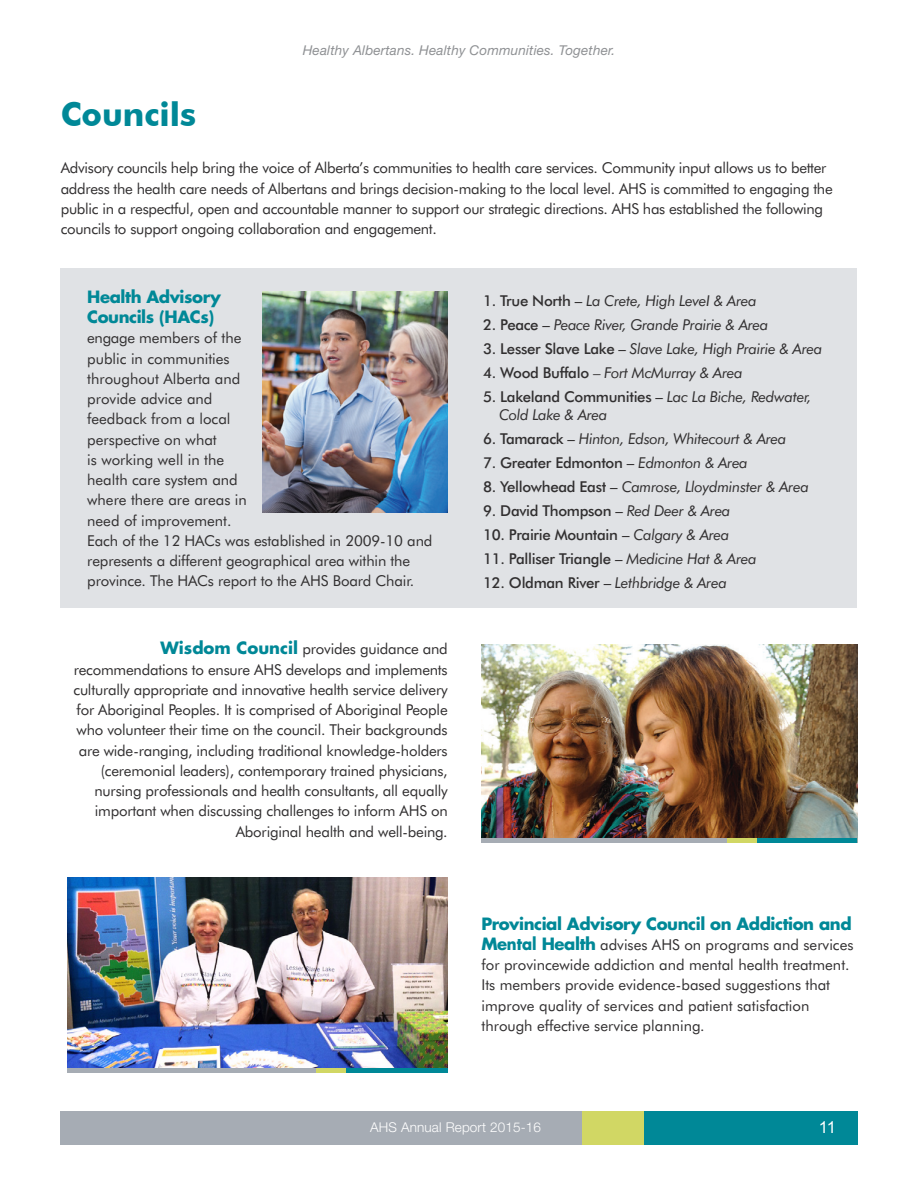
<style>
.page{position:relative;width:918px;height:1188px;background:#fff}
.page>*{position:absolute;margin:0;border:0;box-sizing:border-box;transform-origin:0 0}
.body_text{font:700 33px "Futura BT";color:#008897}
.body_text-2{font:700 16.5px/20.2px "Futura Std";letter-spacing:-.025em;color:#008897}
.t1{font:16.5px "Arial";color:#fff}
.body_text-3{font:15px/20.2px "Futura BT";letter-spacing:-.015em;color:#312f30}
.body_text-4{font:italic 15px/18px "Futura BT";letter-spacing:-.02em;color:#312f30}
.body_text-5{font:500 15px "Futura BT";letter-spacing:-.02em;color:#312f30}
.t2{font:italic 13.5px "Helvetica Neue LT Std";letter-spacing:.01em;color:#8f9194}
.t3{font:300 13.5px "Helvetica Neue LT Std";letter-spacing:.01em;color:#fff}
.s1{font-family:"Futura Std";font-weight:700;font-size:16.5px;color:#008897}
.s2{font-weight:500;font-style:normal}
.s3{font-style:normal}
.s4{font-weight:400;font-style:italic}
</style>
<div class="page">
<div style="left:639px;top:1112px;width:218px;height:33px;background:#008897"></div>
<div style="left:580px;top:1112px;width:64px;height:33px;background:#d1d764"></div>
<div style="left:60px;top:1112px;width:522px;height:33px;background:#a6acb4"></div>
<div style="left:61px;top:268px;width:796px;height:340px;background:#e0e2e5"></div>
<img style="left:482px;top:645px;width:375px;height:193px">
<img style="left:68px;top:877px;width:380px;height:191px">
<img style="left:262px;top:291px;width:186px;height:221px">
<div style="left:344px;top:1068px;width:104px;height:5px;background:#008897"></div>
<div style="left:316px;top:1068px;width:30px;height:5px;background:#d1d764"></div>
<div style="left:68px;top:1068px;width:248px;height:5px;background:#a6acb4"></div>
<div style="left:754px;top:838px;width:103px;height:5px;background:#008897"></div>
<div style="left:727px;top:838px;width:30px;height:5px;background:#d1d764"></div>
<div style="left:482px;top:838px;width:245px;height:5px;background:#a6acb4"></div>
<p class="body_text" style="left:61px;top:95px;width:137px">Councils</p>
<p class="t2" style="left:303px;top:42px;width:314px">Healthy Albertans. Healthy Communities. Together.</p>
<p class="body_text-3" style="left:61px;top:158px;width:774px">Advisory councils help bring the voice of Alberta’s communities to health care services. Community input allows us to better address the health care needs of Albertans and brings decision-making to the local level. AHS is committed to engaging the public in a respectful, open and accountable manner to support our strategic directions. AHS has established the following councils to support ongoing collaboration and engagement.</p>
<p class="body_text-2" style="left:87px;top:286px;width:135px">Health Advisory<br>Councils (HACs)</p>
<p class="body_text-3" style="left:87px;top:328px;width:347px">engage members of the<br>public in communities<br>throughout Alberta and<br>provide advice and<br>feedback from a local<br>perspective on what<br>is working well in the<br>health care system and<br>where there are areas in<br>need of improvement.<br>Each of the 12 HACs was established in 2009-10 and represents a different geographical area within the province. The HACs report to the AHS Board Chair.</p>
<p class="body_text-3" style="left:73px;top:639px;width:376px;text-align:right"><span class="s1">Wisdom Council</span> provides guidance and recommendations to ensure AHS develops and implements culturally appropriate and innovative health service delivery for Aboriginal Peoples. It is comprised of Aboriginal People who volunteer their time on the council. Their backgrounds are wide-ranging, including traditional knowledge-holders (ceremonial leaders), contemporary trained physicians, nursing professionals and health consultants, all equally important when discussing challenges to inform AHS on Aboriginal health and well-being.</p>
<p class="body_text-4" style="left:483px;top:291px;width:275px"><span class="s2">1. True North –</span> La Crete, High LeveI &amp; Area</p>
<p class="body_text-4" style="left:483px;top:315px;width:287px"><span class="s2">2. Peace –</span> Peace River, Grande Prairie &amp; Area</p>
<p class="body_text-4" style="left:483px;top:339px;width:341px"><span class="s2">3. Lesser Slave Lake –</span> Slave Lake, High Prairie &amp; Area</p>
<p class="body_text-4" style="left:483px;top:363px;width:261px"><span class="s2">4. Wood Buffalo</span> <span class="s3">–</span> Fort McMurray &amp; Area</p>
<p class="body_text-4" style="left:499px;top:387px;width:314px;text-indent:-16px"><span class="s2">5. Lakeland Communities –</span> Lac La Biche, Redwater,<br>Cold Lake &amp; Area</p>
<p class="body_text-4" style="left:483px;top:429px;width:305px"><span class="s2">6. Tamarack –</span> Hinton, Edson, Whitecourt &amp; Area</p>
<p class="body_text-5" style="left:483px;top:453px;width:266px">7. Greater Edmonton – <span class="s4">Edmonton &amp; Area</span></p>
<p class="body_text-4" style="left:483px;top:477px;width:327px"><span class="s2">8. Yellowhead East –</span> Camrose, Lloydminster &amp; Area</p>
<p class="body_text-5" style="left:483px;top:501px;width:249px">9. David Thompson – <span class="s4">Red Deer &amp; Area</span></p>
<p class="body_text-5" style="left:483px;top:525px;width:248px">10. Prairie Mountain – <span class="s4">Calgary &amp; Area</span></p>
<p class="body_text-5" style="left:483px;top:549px;width:275px">11. Palliser Triangle – <span class="s4">Medicine Hat &amp; Area</span></p>
<p class="body_text-5" style="left:483px;top:573px;width:245px">12. Oldman River – <span class="s4">Lethbridge &amp; Area</span></p>
<p class="body_text-2" style="left:482px;top:913px;width:372px">Provincial Advisory Council on Addiction and</p>
<p class="body_text-3" style="left:482px;top:934px;width:374px"><span class="s1">Mental Health</span> advises AHS on programs and services for provincewide addiction and mental health treatment.<br>Its members provide evidence-based suggestions that improve quality of services and patient satisfaction through effective service planning.</p>
<p class="t3" style="left:370px;top:1119px;width:172px">AHS Annual Report 2015-16</p>
<p class="t1" style="left:819px;top:1116px;width:19px">11</p>
</div>
